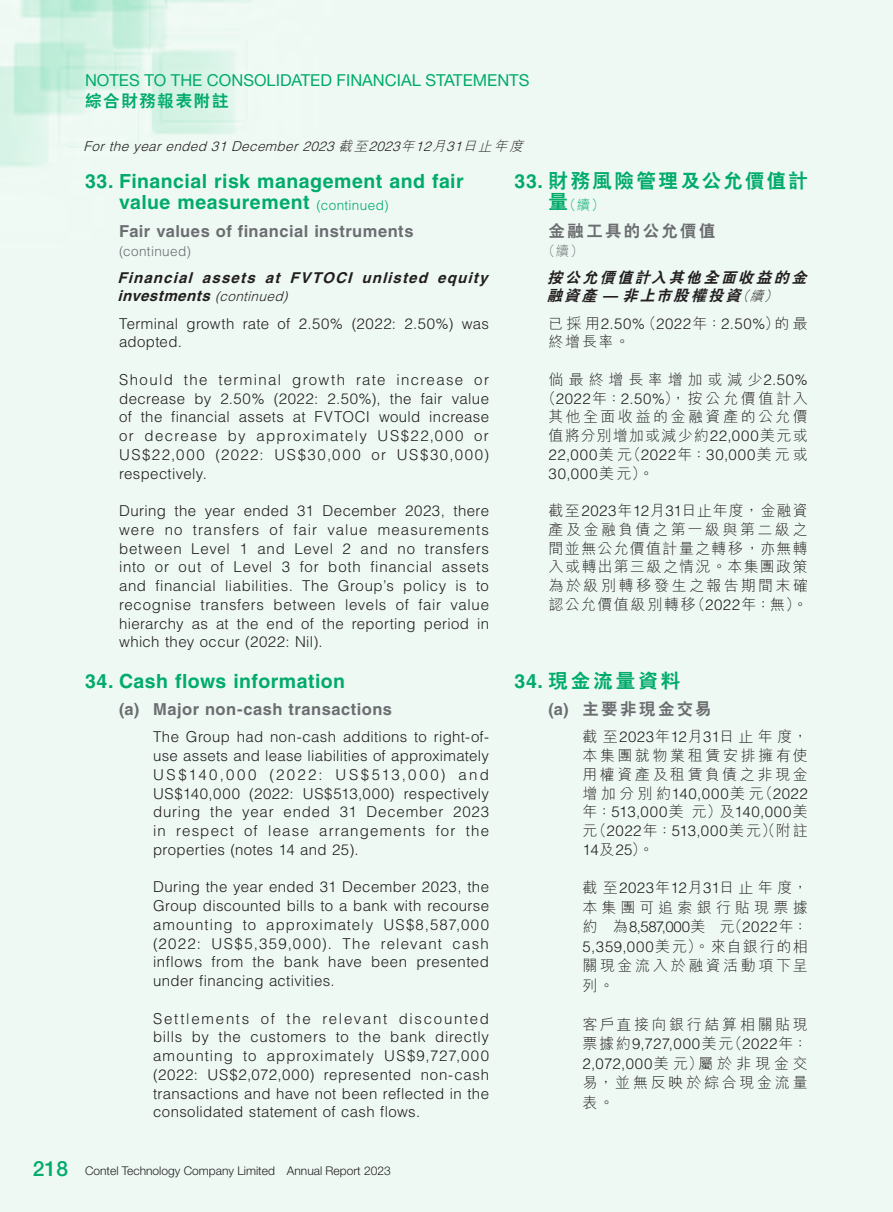
<style>
.page{position:relative;width:893px;height:1212px;background:#fff}
.page>*{position:absolute;margin:0;border:0;box-sizing:border-box;transform-origin:0 0}
._01_H1{font:700 19.5px/21.8px "Helvetica LT Std";letter-spacing:.025em;color:#00ab6b}
._01_H1-2{font:800 19.5px "C Hei 2 HK";letter-spacing:.13em;color:#00ab6b}
._02_H2{font:700 16.5px "Helvetica LT Std";letter-spacing:.03em;color:#6c6d70}
.t1{font:16.5px "Helvetica Neue LT Std";color:#00ab6b}
._02_H2-2{font:800 16.5px "C Hei 2 HK";letter-spacing:.14em;color:#6c6d70}
.t2{font:800 16.5px "C Hei 2 HK";letter-spacing:.1em;color:#00ab6b}
._00_txt{font:300 15px/18.8px "Helvetica LT Std";letter-spacing:.025em;color:#231f20;text-align:justify}
._00_txt-2{font:300 15px/18.8px "M Hei HK";letter-spacing:.17em;color:#231f20;text-align:justify}
._03_H3{font:italic 700 15px/18.8px "Helvetica LT Std";color:#231f20}
._03_H3-2{font:italic 800 15px/18.8px "C Hei 2 HK";color:#231f20}
._00_txt-3{font:300 15px "Helvetica LT Std";letter-spacing:.05em;color:#231f20}
._00_txt-4{font:300 15px "M Hei HK";letter-spacing:.08em;color:#231f20}
._00_txt-5{font:300 15px "M Hei HK";letter-spacing:.33em;color:#231f20}
.t3{font:italic 300 13.5px "Helvetica LT Std";color:#231f20}
._02_H2-3{font:300 13.5px "Helvetica LT Std";letter-spacing:.03em;color:#6c6d70}
._01_H1-3{font:300 13.5px "M Hei HK";color:#00ab6b}
._02_H2-4{font:300 13.5px "M Hei HK";color:#6c6d70}
.t4{font:300 12px "Helvetica Neue LT Std";color:#231f20}
.s1{font-family:"M Hei HK"}
.s2{font-weight:300;font-size:13.5px}
.s3{font-weight:500;font-size:21px;color:#00ab6b}
.s4{font-family:"Helvetica LT Std";font-weight:700}
.s5{font-family:"C Hei 2 HK";font-weight:800;font-size:19.5px}
.s6{font-family:"M Hei HK";font-weight:300;font-size:13.5px}
.s7{font-family:"Helvetica LT Std"}
</style>
<div class="page">
<p class="t1" style="left:85px;top:70px;width:446px">NOTES TO THE CONSOLIDATED FINANCIAL STATEMENTS</p>
<p class="t2" style="left:85px;top:93px;width:145px">綜合財務報表附註</p>
<p class="t3" style="left:84px;top:138px;width:444px">Forthe yearended 31 December2023 <span class="s1">截至</span>2023<span class="s1">年</span>12<span class="s1">月</span>31<span class="s1">日止年度</span></p>
<p class="_01_H1" style="left:119px;top:169px;width:346px;text-indent:-34px">33. Financial risk management and fair value measurement <span class="s2">(continued)</span></p>
<p class="_02_H2" style="left:119px;top:221px;width:296px">Fair values of financial instruments</p>
<p class="_02_H2-3" style="left:119px;top:242px;width:74px">(continued)</p>
<p class="_03_H3" style="left:118px;top:268px;width:376px">Financial assets at FVTOCI unlisted equity investments <span class="s2">(continued)</span></p>
<p class="_00_txt" style="left:119px;top:314px;width:371px">Terminal growth rate of 2.50% (2022: 2.50%) was adopted.</p>
<p class="_00_txt" style="left:119px;top:370px;width:371px">Should the terminal growth rate increase or decrease by 2.50% (2022: 2.50%), the fair value of the financial assets at FVTOCI would increase or decrease by approximately US$22,000 or US$22,000 (2022: US$30,000 or US$30,000) respectively.</p>
<p class="_00_txt" style="left:119px;top:501px;width:371px">During the year ended 31 December 2023, there were no transfers of fair value measurements between Level 1 and Level 2 and no transfers into or out of Level 3 for both financial assets and financial liabilities. The Group’s policy is to recognise transfers between levels of fair value hierarchy as at the end of the reporting period in which they occur (2022: Nil).</p>
<p class="_01_H1" style="left:85px;top:670px;width:262px">34. Cash flows information</p>
<p class="_02_H2" style="left:119px;top:699px;width:275px">(a) Major non-cash transactions</p>
<p class="_00_txt" style="left:153px;top:727px;width:337px">The Group had non-cash additions to right-of&shy;use assets and lease liabilities of approximately US$140,000 (2022: US$513,000) and US$140,000 (2022: US$513,000) respectively during the year ended 31 December 2023 in respect of lease arrangements for the properties (notes 14 and 25).</p>
<p class="_00_txt" style="left:153px;top:877px;width:337px">During the year ended 31 December 2023, the Group discounted bills to a bank with recourse amounting to approximately US$8,587,000 (2022: US$5,359,000). The relevant cash inflows from the bank have been presented under financing activities.</p>
<p class="_00_txt" style="left:153px;top:1009px;width:337px">Settlements of the relevant discounted bills by the customers to the bank directly amounting to approximately US$9,727,000 (2022: US$2,072,000) represented non-cash transactions and have not been reflected in the consolidated statement of cash flows.</p>
<p class="t4" style="left:33px;top:1163px;width:359px"><span class="s3">218</span> Contel Technology Company Limited Annual Report 2023</p>
<p class="_01_H1-2" style="left:514px;top:170px;width:295px"><span class="s4">33.</span> 財務風險管理及公允價值計</p>
<p class="_01_H1-3" style="left:548px;top:198px;width:58px"><span class="s5">量</span>（續）</p>
<p class="_02_H2-2" style="left:549px;top:222px;width:168px">金融工具的公允價值</p>
<p class="_02_H2-4" style="left:542px;top:244px;width:43px">（續）</p>
<p class="_03_H3-2" style="left:547px;top:267px;width:265px">按公允價值計入其他全面收益的金融資產 <span class="s4">—</span> 非上市股權投資<span class="s6">（續）</span></p>
<p class="_00_txt-2" style="left:549px;top:313px;width:261px">已採用<span class="s7">2.50%</span>（<span class="s7">2022</span>年：<span class="s7">2.50%</span>）的最終增長率。</p>
<p class="_00_txt-5" style="left:549px;top:372px;width:261px">倘最終增長率增加或減少<span class="s7">2.50%</span></p>
<p class="_00_txt-2" style="left:541px;top:388px;width:268px">（<span class="s7">2022</span>年：<span class="s7">2.50%</span>），按公允價值計入</p>
<p class="_00_txt-2" style="left:549px;top:407px;width:261px">其他全面收益的金融資產的公允價</p>
<p class="_00_txt-4" style="left:549px;top:428px;width:261px">值將分別增加或減少約<span class="s7">22,000</span>美元或</p>
<p class="_00_txt-3" style="left:549px;top:445px;width:261px">22,000<span class="s1">美元（</span>2022<span class="s1">年：</span>30,000<span class="s1">美元或</span></p>
<p class="_00_txt" style="left:549px;top:464px;width:107px">30,000<span class="s1">美元）。</span></p>
<p class="_00_txt-2" style="left:549px;top:501px;width:261px">截至<span class="s7">2023</span>年<span class="s7">12</span>月<span class="s7">31</span>日止年度，金融資產及金融負債之第一級與第二級之間並無公允價值計量之轉移，亦無轉入或轉出第三級之情況。本集團政策為於級別轉移發生之報告期間末確認公允價值級別轉移（<span class="s7">2022</span>年：無）。</p>
<p class="_01_H1-2" style="left:514px;top:671px;width:167px"><span class="s4">34.</span> 現金流量資料</p>
<p class="_02_H2-2" style="left:549px;top:701px;width:164px"><span class="s4">(a)</span> 主要非現金交易</p>
<p class="_00_txt-2" style="left:583px;top:727px;width:227px">截至<span class="s7">2023</span>年<span class="s7">12</span>月<span class="s7">31</span>日止年度，本集團就物業租賃安排擁有使用權資產及租賃負債之非現金增加分別約<span class="s7">140,000</span>美元（<span class="s7">2022</span>年：<span class="s7">513,000</span>美元）及<span class="s7">140,000</span>美元（<span class="s7">2022</span>年：<span class="s7">513,000</span>美元）（附註<span class="s7">14</span>及<span class="s7">25</span>）。</p>
<p class="_00_txt-2" style="left:583px;top:878px;width:227px;line-height:19.5px">截至<span class="s7">2023</span>年<span class="s7">12</span>月<span class="s7">31</span>日止年度，本集團可追索銀行貼現票據約 為<span class="s7">8,587,000</span>美 元（<span class="s7">2022</span>年：<span class="s7">5,359,000</span>美元）。來自銀行的相關現金流入於融資活動項下呈列。</p>
<p class="_00_txt-2" style="left:583px;top:1014px;width:227px;line-height:19.5px">客戶直接向銀行結算相關貼現票據約<span class="s7">9,727,000</span>美元（<span class="s7">2022</span>年：<span class="s7">2,072,000</span>美元）屬於非現金交易，並無反映於綜合現金流量表。</p>
</div>
